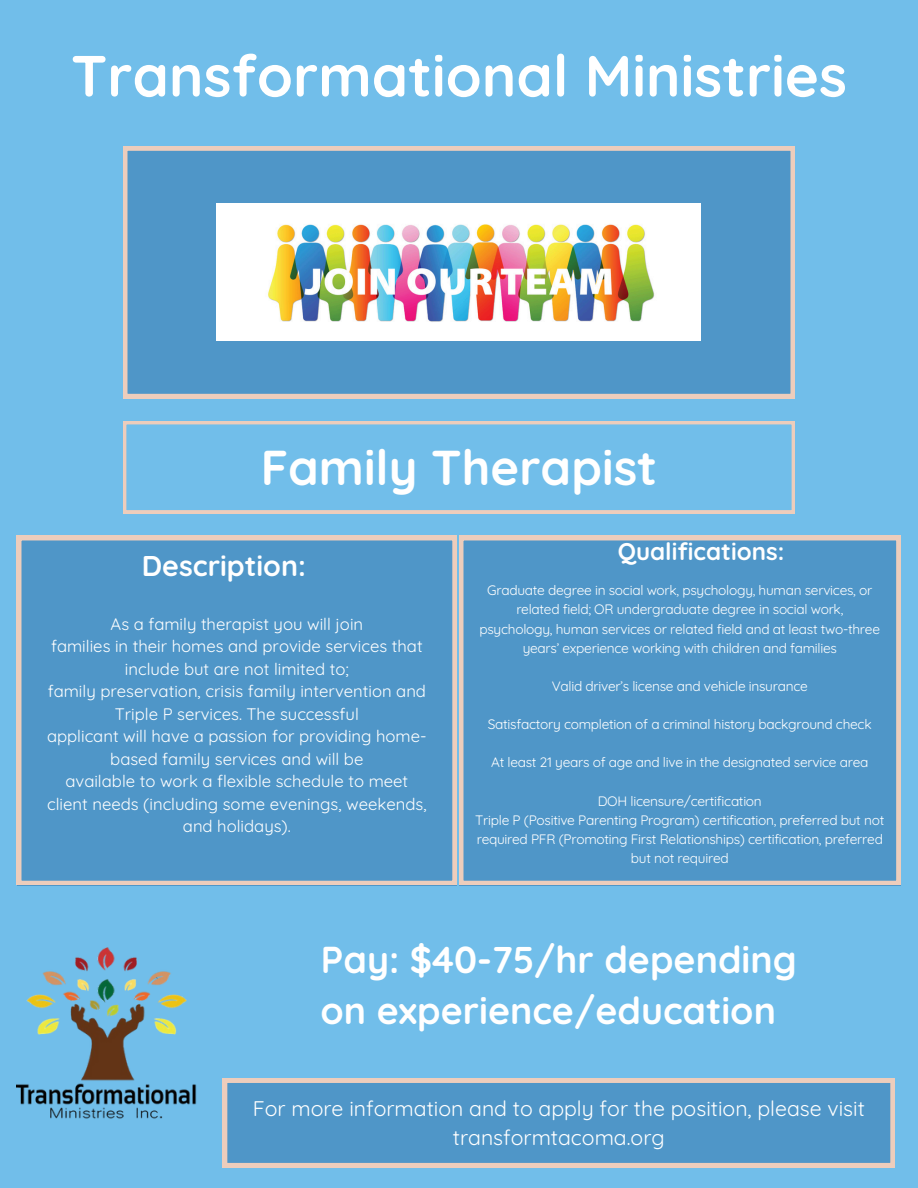
<style>
.page{position:relative;width:918px;height:1188px;background:#71beea}
.page>*{position:absolute;margin:0;border:0;box-sizing:border-box;transform-origin:0 0}
.t1{font:700 58.05px "Quicksand";color:#fff}
.t2{font:700 48.9px "Quicksand";color:#fff}
.t3{font:700 37.5px/51.8px "Quicksand";color:#fff}
.t4{font:700 28.5px "Quicksand";color:#fff}
.t5{font:700 24px "Quicksand";color:#fff}
.t6{font:21.15px/29.2px "Quicksand";color:#fff;text-align:center}
.t7{font:16.65px/22.5px "Quicksand";color:#fff;text-align:center}
.t8{font:13.65px/19.2px "Quicksand";letter-spacing:-.02em;color:#fff;text-align:center}
</style>
<div class="page">
<svg style="left:123px;top:146px;width:672px;height:252px;background:#5b9ac7"></svg>
<svg style="left:123px;top:421px;width:672px;height:92px"></svg>
<div style="left:17px;top:536px;width:440px;height:349px;background:#4f96c8"></div>
<svg style="left:223px;top:1078px;width:671px;height:89px;background:#609cc6"></svg>
<img style="left:17px;top:947px;width:180px;height:172px">
<div style="left:459px;top:536px;width:442px;height:349px;background:#4f96c8"></div>
<img style="left:217px;top:203px;width:484px;height:138px">
<h1 class="t1" style="left:71px;top:39px;width:778px">Transformational Ministries</h1>
<p class="t2" style="left:261px;top:436px;width:398px">Family Therapist</p>
<h2 class="t4" style="left:142px;top:547px;width:166px">Description:</h2>
<h4 class="t7" style="left:111px;top:612px;width:254px">As a family therapist you will join</h4>
<p class="t7" style="left:51px;top:635px;width:373px">families in their homes and provide services that include but are not limited to;</p>
<p class="t7" style="left:48px;top:680px;width:380px">family preservation, crisis family intervention and<br>Triple P services. The successful</p>
<p class="t7" style="left:47px;top:725px;width:381px">applicant will have a passion for providing home&shy;based family services and will be</p>
<p class="t7" style="left:65px;top:770px;width:344px">available to work a flexible schedule to meet</p>
<p class="t7" style="left:47px;top:792px;width:381px">client needs (including some evenings, weekends, and holidays).</p>
<h5 class="t5" style="left:618px;top:536px;width:168px">Qualifications:</h5>
<p class="t8" style="left:487px;top:581px;width:387px">Graduate degree in social work, psychology, human services, or related field; OR undergraduate degree in social work,</p>
<p class="t8" style="left:480px;top:619px;width:402px">psychology, human services or related field and at least two-three years’ experience working with children and families</p>
<p class="t8" style="left:552px;top:676px;width:258px">Valid driver’s license and vehicle insurance</p>
<p class="t8" style="left:488px;top:714px;width:385px">Satisfactory completion of a criminal history background check</p>
<p class="t8" style="left:491px;top:753px;width:379px">At least 21 years of age and live in the designated service area</p>
<p class="t8" style="left:598px;top:791px;width:166px">DOH licensure/certification</p>
<p class="t8" style="left:475px;top:810px;width:410px">Triple P (Positive Parenting Program) certification, preferred but not required PFR (Promoting First Relationships) certification, preferred but not required</p>
<p class="t3" style="left:321px;top:933px;width:478px">Pay: $40-75/hr depending on experience/education</p>
<p class="t6" style="left:253px;top:1094px;width:614px">For more information and to apply for the position, please visit transformtacoma.org</p>
</div>
